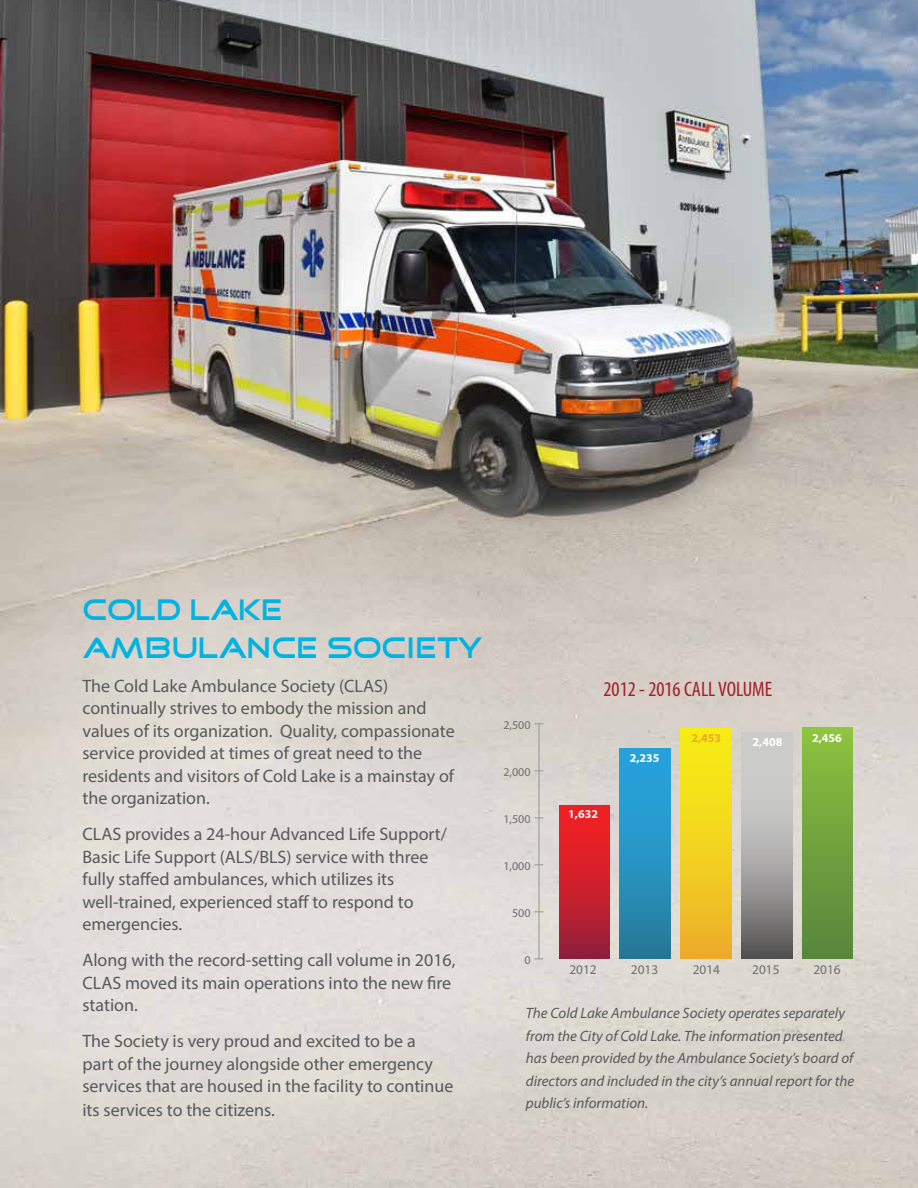
<style>
.page{position:relative;width:918px;height:1188px;background:#fff}
.page>*{position:absolute;margin:0;border:0;box-sizing:border-box;transform-origin:0 0}
.t1{font:30px/37.5px "Good Times";color:#00b3e3}
.t2{font:condensed 21px "Myriad Pro";color:#a1202a}
.t3{font:18px/22.5px "Myriad Pro";color:#58595b}
.t4{font:italic 15px/22.5px "Myriad Pro";color:#58595b}
.t5{font:13.35px "Myriad Pro";color:#6d6e71}
.t6{font:12px "Myriad Pro";color:#6d6e71}
.t7{font:700 12px "Myriad Pro";color:#fff}
.t8{font:700 12px "Myriad Pro";color:#eca82a}
</style>
<div class="page">
<img style="left:0;top:0;width:918px;height:1188px">
<hr style="left:539px;top:724px;width:1px;height:235px;background:#939598">
<div style="left:802px;top:728px;width:51px;height:231px;background:linear-gradient(to bottom,#8dc23e,#56853d)"></div>
<svg style="left:741px;top:732px;width:51px;height:227px;background:#a7a6a5"></svg>
<div style="left:681px;top:728px;width:50px;height:231px;background:linear-gradient(to bottom,#f8f213,#edaf2b)"></div>
<div style="left:620px;top:749px;width:51px;height:210px;background:linear-gradient(to bottom,#28a8e4,#267c9c)"></div>
<div style="left:559px;top:805px;width:51px;height:154px;background:linear-gradient(to bottom,#fd2020,#982039)"></div>
<h1 class="t1" style="left:82px;top:592px;width:402px">COLD LAKE<br>AMBULANCE SOCIETY</h1>
<p class="t3" style="left:82px;top:674px;width:307px">The Cold Lake Ambulance Society (CLAS)</p>
<p class="t2" style="left:604px;top:677px;width:170px">2012 - 2016 CALL VOLUME</p>
<p class="t3" style="left:82px;top:697px;width:374px">continually strives to embody the mission and values of its organization. Quality, compassionate service provided at times of great need to the residents and visitors of Cold Lake is a mainstay of the organization.</p>
<p class="t3" style="left:82px;top:823px;width:366px">CLAS provides a 24-hour Advanced Life Support/ Basic Life Support (ALS/BLS) service with three fully staffed ambulances, which utilizes its well-trained, experienced staff to respond to emergencies.</p>
<p class="t3" style="left:82px;top:949px;width:375px">Along with the record-setting call volume in 2016,<br>CLAS moved its main operations into the new fire station.</p>
<p class="t3" style="left:82px;top:1030px;width:372px;line-height:23px">The Society is very proud and excited to be a<br>part of the journey alongside other emergency services that are housed in the facility to continue its services to the citizens.</p>
<p class="t6" style="left:503px;top:717px;width:29px">2,500</p>
<p class="t8" style="left:692px;top:730px;width:31px">2,453</p>
<p class="t7" style="left:812px;top:730px;width:31px">2,456</p>
<p class="t7" style="left:753px;top:735px;width:31px">2,408</p>
<p class="t7" style="left:630px;top:751px;width:31px">2,235</p>
<p class="t6" style="left:503px;top:764px;width:29px">2,000</p>
<p class="t7" style="left:568px;top:806px;width:31px">1,632</p>
<p class="t6" style="left:503px;top:811px;width:29px">1,500</p>
<p class="t6" style="left:503px;top:858px;width:29px">1,000</p>
<p class="t6" style="left:512px;top:905px;width:20px">500</p>
<p class="t6" style="left:524px;top:952px;width:8px">0</p>
<p class="t5" style="left:569px;top:961px;width:29px">2012</p>
<p class="t5" style="left:631px;top:961px;width:29px">2013</p>
<p class="t5" style="left:693px;top:961px;width:29px">2014</p>
<p class="t5" style="left:752px;top:961px;width:29px">2015</p>
<p class="t5" style="left:813px;top:961px;width:29px">2016</p>
<p class="t4" style="left:526px;top:1002px;width:330px">The Cold Lake Ambulance Society operates separately from the City of Cold Lake. The information presented has been provided by the Ambulance Society’s board of directors and included in the city’s annual report for the public’s information.</p>
</div>
